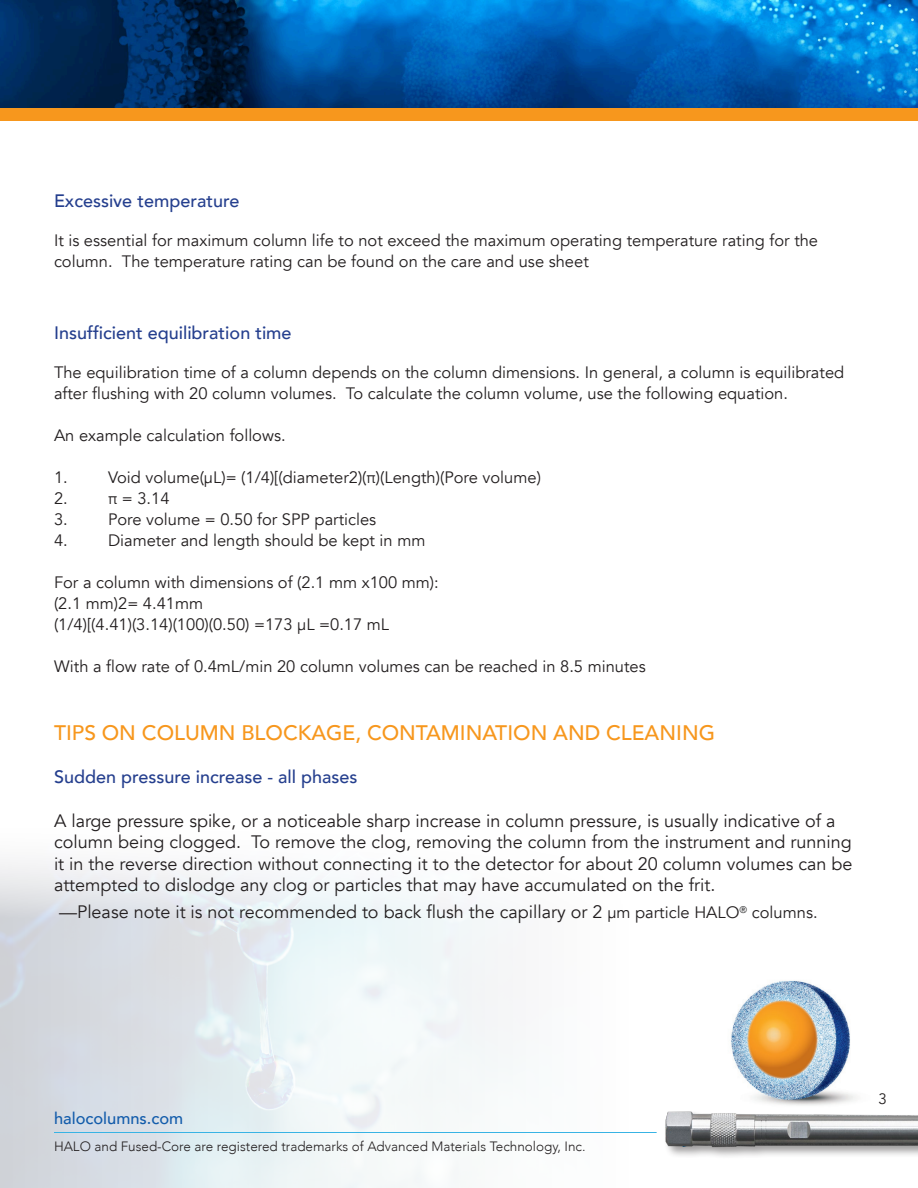
<style>
.page{position:relative;width:918px;height:1188px;background:#fff}
.page>*{position:absolute;margin:0;border:0;box-sizing:border-box;transform-origin:0 0}
.t1{font:500 21px "Avenir";color:#f7971d}
.t2{font:18px/21.6px "Avenir";color:#231f20}
.t3{font:500 18px "Avenir";color:#253f8e}
.t4{font:16.5px/21px "Avenir";color:#231f20}
.t5{font:500 16.5px "Avenir";color:#135cab}
.t6{font:15px "Avenir";color:#231f20}
.t7{font:300 13.5px "Avenir";color:#231f20}
.s1{font-size:16.5px}
</style>
<div class="page">
<img style="left:731px;top:980px;width:126px;height:124px">
<img style="left:0;top:0;width:918px;height:108px">
<div style="left:0;top:108px;width:918px;height:13px;background:#f7971d"></div>
<img style="left:665px;top:1104px;width:253px;height:53px">
<hr style="left:54px;top:1132px;width:603px;height:1px;background:#38b3e4">
<p class="t3" style="left:54px;top:186px;width:187px">Excessive temperature</p>
<p class="t4" style="left:54px;top:231px;width:766px">It is essential for maximum column life to not exceed the maximum operating temperature rating for the column. The temperature rating can be found on the care and use sheet</p>
<p class="t3" style="left:54px;top:318px;width:239px">Insufficient equilibration time</p>
<p class="t4" style="left:54px;top:363px;width:792px">The equilibration time of a column depends on the column dimensions. In general, a column is equilibrated after flushing with 20 column volumes. To calculate the column volume, use the following equation.</p>
<p class="t4" style="left:54px;top:426px;width:233px">An example calculation follows.</p>
<p class="t4" style="left:54px;top:468px;width:15px">1.</p>
<p class="t4" style="left:108px;top:468px;width:434px">Void volume(µL)= (1/4)[(diameter2)(π)(Length)(Pore volume)</p>
<p class="t4" style="left:54px;top:489px;width:15px">2.</p>
<p class="t4" style="left:108px;top:489px;width:63px">π = 3.14</p>
<p class="t4" style="left:54px;top:510px;width:15px">3.</p>
<p class="t4" style="left:108px;top:510px;width:270px">Pore volume = 0.50 for SPP particles</p>
<p class="t4" style="left:54px;top:531px;width:15px">4.</p>
<p class="t4" style="left:108px;top:531px;width:319px">Diameter and length should be kept in mm</p>
<p class="t4" style="left:54px;top:573px;width:386px">For a column with dimensions of (2.1 mm x100 mm):</p>
<p class="t4" style="left:54px;top:594px;width:151px">(2.1 mm)2= 4.41mm</p>
<p class="t4" style="left:54px;top:615px;width:337px">(1/4)[(4.41)(3.14)(100)(0.50) =173 µL =0.17 mL</p>
<p class="t4" style="left:54px;top:657px;width:593px">With a flow rate of 0.4mL/min 20 column volumes can be reached in 8.5 minutes</p>
<p class="t1" style="left:54px;top:715px;width:663px">TIPS ON COLUMN BLOCKAGE, CONTAMINATION AND CLEANING</p>
<p class="t3" style="left:54px;top:762px;width:305px">Sudden pressure increase - all phases</p>
<p class="t2" style="left:54px;top:810px;width:800px">A large pressure spike, or a noticeable sharp increase in column pressure, is usually indicative of a column being clogged. To remove the clog, removing the column from the instrument and running it in the reverse direction without connecting it to the detector for about 20 column volumes can be attempted to dislodge any clog or particles that may have accumulated on the frit.</p>
<p class="t2" style="left:59px;top:902px;width:760px">—Please note it is not recommended to back flush the capillary or 2 <span class="s1">µm particle HALO</span><sup>®</sup> <span class="s1">columns.</span></p>
<p class="t5" style="left:54px;top:1103px;width:131px">halocolumns.com</p>
<p class="t7" style="left:54px;top:1138px;width:533px">HALO and Fused-Core are registered trademarks of Advanced Materials Technology, Inc.</p>
<p class="t6" style="left:879px;top:1089px;width:10px">3</p>
</div>
